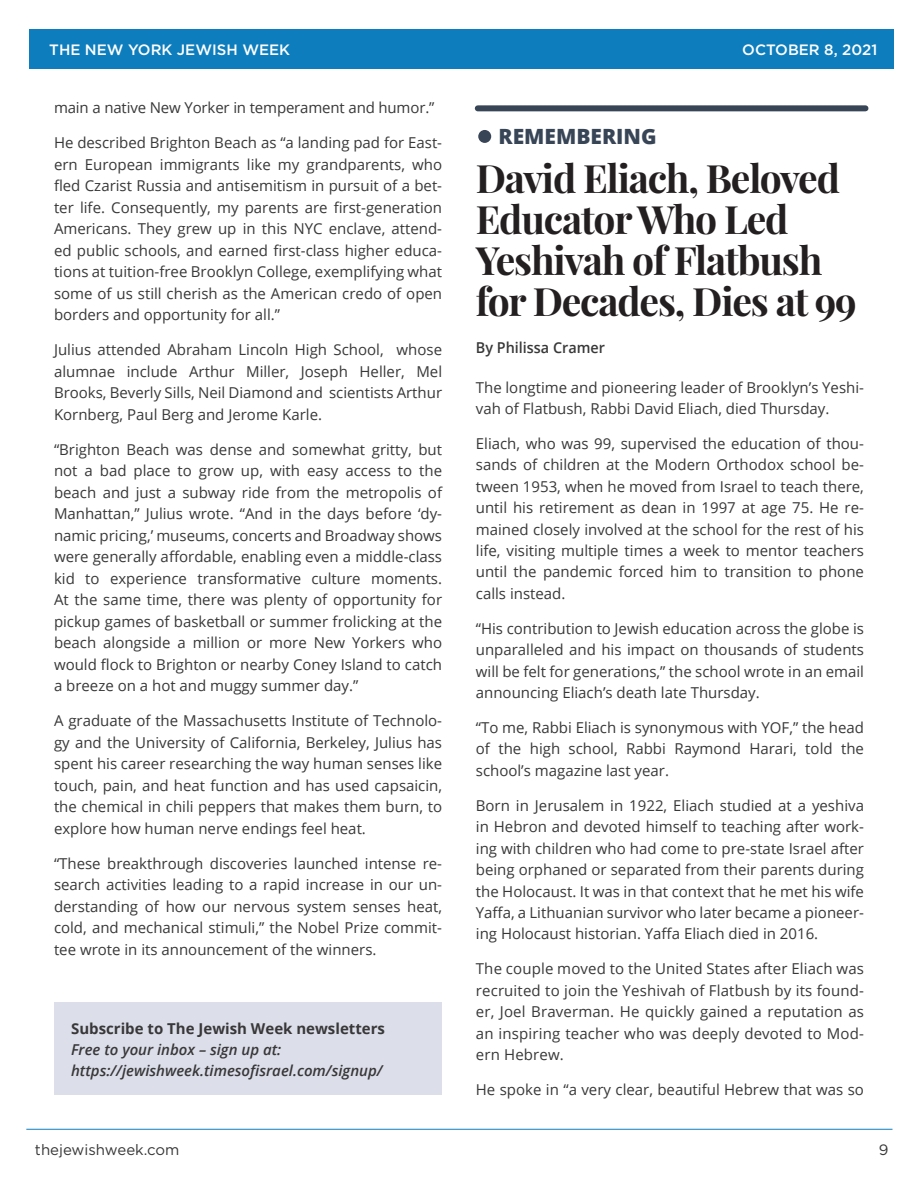
<style>
.page{position:relative;width:918px;height:1188px;background:#fff}
.page>*{position:absolute;margin:0;border:0;box-sizing:border-box;transform-origin:0 0}
.t1{font:700 39px/41px "Playfair Display";letter-spacing:-.03em;color:#231f20}
.t2{font:800 21px "Open Sans";color:#384557}
.t3{font:15px/21.5px "Open Sans";color:#383839;text-align:justify}
.t4{font:italic 600 15px "Open Sans";color:#383839}
.t5{font:700 15px "Open Sans";color:#383839}
.t6{font:500 15px "Gotham";color:#fff}
.t7{font:15px "Gotham";color:#383839}
.t8{font:600 15px "Open Sans";color:#383839;scale:.96 1}
</style>
<div class="page">
<div style="left:29px;top:29px;width:864px;height:40px;background:#0d7dbd"></div>
<hr style="left:26px;top:1129px;width:867px;height:1px;background:#0d7dbd">
<div style="left:478px;top:105px;width:388px;height:6px;background:#384557"></div>
<div style="left:478px;top:130px;width:13px;height:13px;background:#384557;border-radius:50%"></div>
<div style="left:54px;top:1002px;width:388px;height:93px;background:#dcdeea"></div>
<p class="t6" style="left:49px;top:40px;width:242px">THE NEW YORK JEWISH WEEK</p>
<p class="t6" style="left:742px;top:40px;width:136px">OCTOBER 8, 2021</p>
<p class="t3" style="left:54px;top:97px;width:382px">main a native New Yorker in temperament and humor.”</p>
<p class="t3" style="left:54px;top:132px;width:390px">He described Brighton Beach as “a landing pad for East&shy;ern European immigrants like my grandparents, who fled Czarist Russia and antisemitism in pursuit of a bet&shy;ter life. Consequently, my parents are first-generation Americans. They grew up in this NYC enclave, attend&shy;ed public schools, and earned first-class higher educa&shy;tions at tuition-free Brooklyn College, exemplifying what some of us still cherish as the American credo of open borders and opportunity for all.”</p>
<p class="t3" style="left:54px;top:339px;width:390px">Julius attended Abraham Lincoln High School, whose alumnae include Arthur Miller, Joseph Heller, Mel Brooks, Beverly Sills, Neil Diamond and scientists Arthur Kornberg, Paul Berg and Jerome Karle.</p>
<p class="t3" style="left:54px;top:438px;width:390px">“Brighton Beach was dense and somewhat gritty, but not a bad place to grow up, with easy access to the beach and just a subway ride from the metropolis of Manhattan,” Julius wrote. “And in the days before ‘dy&shy;namic pricing,’ museums, concerts and Broadway shows were generally affordable, enabling even a middle-class kid to experience transformative culture moments.<br>At the same time, there was plenty of opportunity for pickup games of basketball or summer frolicking at the beach alongside a million or more New Yorkers who would flock to Brighton or nearby Coney Island to catch a breeze on a hot and muggy summer day.”</p>
<p class="t3" style="left:54px;top:710px;width:390px">A graduate of the Massachusetts Institute of Technolo&shy;gy and the University of California, Berkeley, Julius has spent his career researching the way human senses like touch, pain, and heat function and has used capsaicin, the chemical in chili peppers that makes them burn, to explore how human nerve endings feel heat.</p>
<p class="t3" style="left:54px;top:852px;width:390px">“These breakthrough discoveries launched intense re&shy;search activities leading to a rapid increase in our un&shy;derstanding of how our nervous system senses heat, cold, and mechanical stimuli,” the Nobel Prize commit&shy;tee wrote in its announcement of the winners.</p>
<p class="t5" style="left:71px;top:1018px;width:315px">Subscribe to The Jewish Week newsletters</p>
<p class="t4" style="left:71px;top:1039px;width:212px">Free to your inbox – sign up at:</p>
<p class="t4" style="left:71px;top:1060px;width:313px">https://jewishweek.timesofisrael.com/signup/</p>
<p class="t2" style="left:499px;top:120px;width:160px">REMEMBERING</p>
<p class="t1" style="left:476px;top:158px;width:382px">David Eliach, Beloved<br>Educator Who Led<br>Yeshivah of Flatbush for Decades, Dies at 99</p>
<p class="t8" style="left:476px;top:337px;width:136px">By Philissa Cramer</p>
<p class="t3" style="left:476px;top:376px;width:390px">The longtime and pioneering leader of Brooklyn’s Yeshi&shy;vah of Flatbush, Rabbi David Eliach, died Thursday.</p>
<p class="t3" style="left:476px;top:432px;width:390px">Eliach, who was 99, supervised the education of thou&shy;sands of children at the Modern Orthodox school be&shy;tween 1953, when he moved from Israel to teach there, until his retirement as dean in 1997 at age 75. He re&shy;mained closely involved at the school for the rest of his life, visiting multiple times a week to mentor teachers until the pandemic forced him to transition to phone calls instead.</p>
<p class="t3" style="left:476px;top:617px;width:390px">“His contribution to Jewish education across the globe is unparalleled and his impact on thousands of students will be felt for generations,” the school wrote in an email announcing Eliach’s death late Thursday.</p>
<p class="t3" style="left:476px;top:716px;width:390px">“To me, Rabbi Eliach is synonymous with YOF,” the head of the high school, Rabbi Raymond Harari, told the school’s magazine last year.</p>
<p class="t3" style="left:476px;top:794px;width:390px">Born in Jerusalem in 1922, Eliach studied at a yeshiva in Hebron and devoted himself to teaching after work&shy;ing with children who had come to pre-state Israel after being orphaned or separated from their parents during the Holocaust. It was in that context that he met his wife Yaffa, a Lithuanian survivor who later became a pioneer&shy;ing Holocaust historian. Yaffa Eliach died in 2016.</p>
<p class="t3" style="left:476px;top:958px;width:390px">The couple moved to the United States after Eliach was recruited to join the Yeshivah of Flatbush by its found&shy;er, Joel Braverman. He quickly gained a reputation as an inspiring teacher who was deeply devoted to Mod&shy;ern Hebrew.</p>
<p class="t3" style="left:476px;top:1078px;width:390px">He spoke in “a very clear, beautiful Hebrew that was so</p>
<p class="t7" style="left:35px;top:1140px;width:146px">thejewishweek.com</p>
<p class="t7" style="left:879px;top:1140px;width:11px">9</p>
</div>
